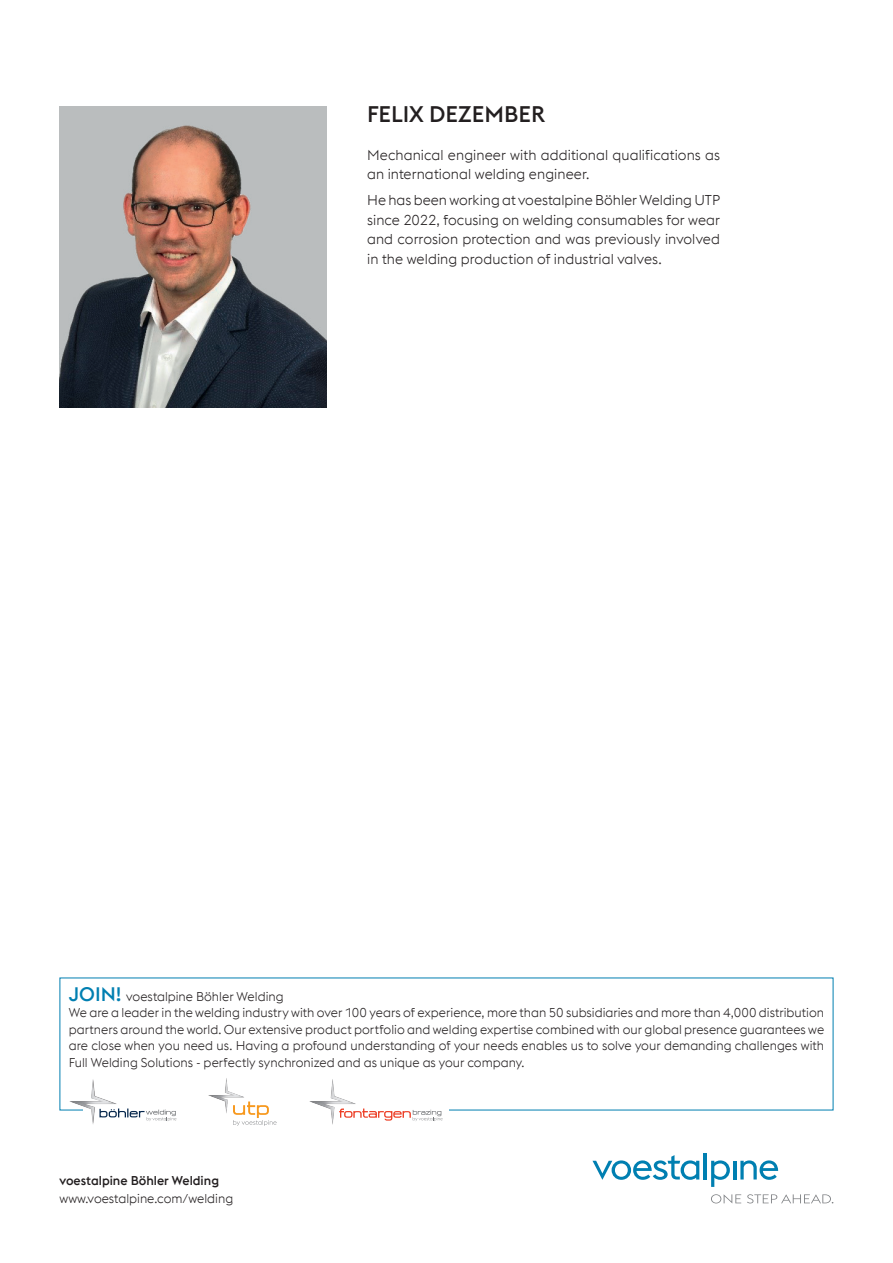
<style>
.page{position:relative;width:893px;height:1263px;background:#fff}
.page>*{position:absolute;margin:0;border:0;box-sizing:border-box;transform-origin:0 0}
.t1{font:500 22.5px "voestalpine";color:#231f20}
.t2{font:300 14.25px/19.5px "voestalpine";letter-spacing:.005em;color:#231f20}
.t3{font:300 12.75px/16.5px "voestalpine";color:#231f20}
.t4{font:500 12.75px "voestalpine";color:#231f20}
.s1{font-weight:500;font-size:19.5px;color:#007fb1}
</style>
<div class="page">
<svg style="left:592px;top:1155px;width:107px;height:25px"></svg>
<hr style="left:704px;top:1153px;width:3px;height:26px;background:#007fb1">
<svg style="left:711px;top:1160px;width:19px;height:27px"></svg>
<hr style="left:733px;top:1161px;width:3px;height:18px;background:#007fb1">
<svg style="left:740px;top:1160px;width:38px;height:20px"></svg>
<svg style="left:711px;top:1194px;width:30px;height:9px"></svg>
<svg style="left:747px;top:1194px;width:86px;height:9px"></svg>
<img style="left:70px;top:1079px;width:46px;height:45px">
<svg style="left:99px;top:1108px;width:77px;height:13px"></svg>
<img style="left:310px;top:1079px;width:46px;height:45px">
<svg style="left:339px;top:1108px;width:104px;height:13px"></svg>
<svg style="left:233px;top:1101px;width:44px;height:25px"></svg>
<img style="left:208px;top:1095px;width:37px;height:18px">
<img style="left:209px;top:1078px;width:35px;height:35px">
<img style="left:60px;top:106px;width:266px;height:302px">
<h1 class="t1" style="left:367px;top:101px;width:180px">FELIX DEZEMBER</h1>
<p class="t2" style="left:367px;top:145px;width:354px">Mechanical engineer with additional qualifications as an international welding engineer.</p>
<p class="t2" style="left:367px;top:190px;width:354px;text-align:justify">He has been working at voestalpine Böhler Welding UTP since 2022, focusing on welding consumables for wear and corrosion protection and was previously involved in the welding production of industrial valves.</p>
<p class="t3" style="left:69px;top:988px;width:757px"><span class="s1">JOIN!</span> voestalpine Böhler Welding<br>We are a leader in the welding industry with over 100 years of experience, more than 50 subsidiaries and more than 4,000 distribution partners around the world. Our extensive product portfolio and welding expertise combined with our global presence guarantees we are close when you need us. Having a profound understanding of your needs enables us to solve your demanding challenges with Full Welding Solutions - perfectly synchronized and as unique as your company.</p>
<p class="t4" style="left:60px;top:1173px;width:161px">voestalpine Böhler Welding</p>
<p class="t3" style="left:60px;top:1191px;width:175px">www.voestalpine.com/welding</p>
</div>
